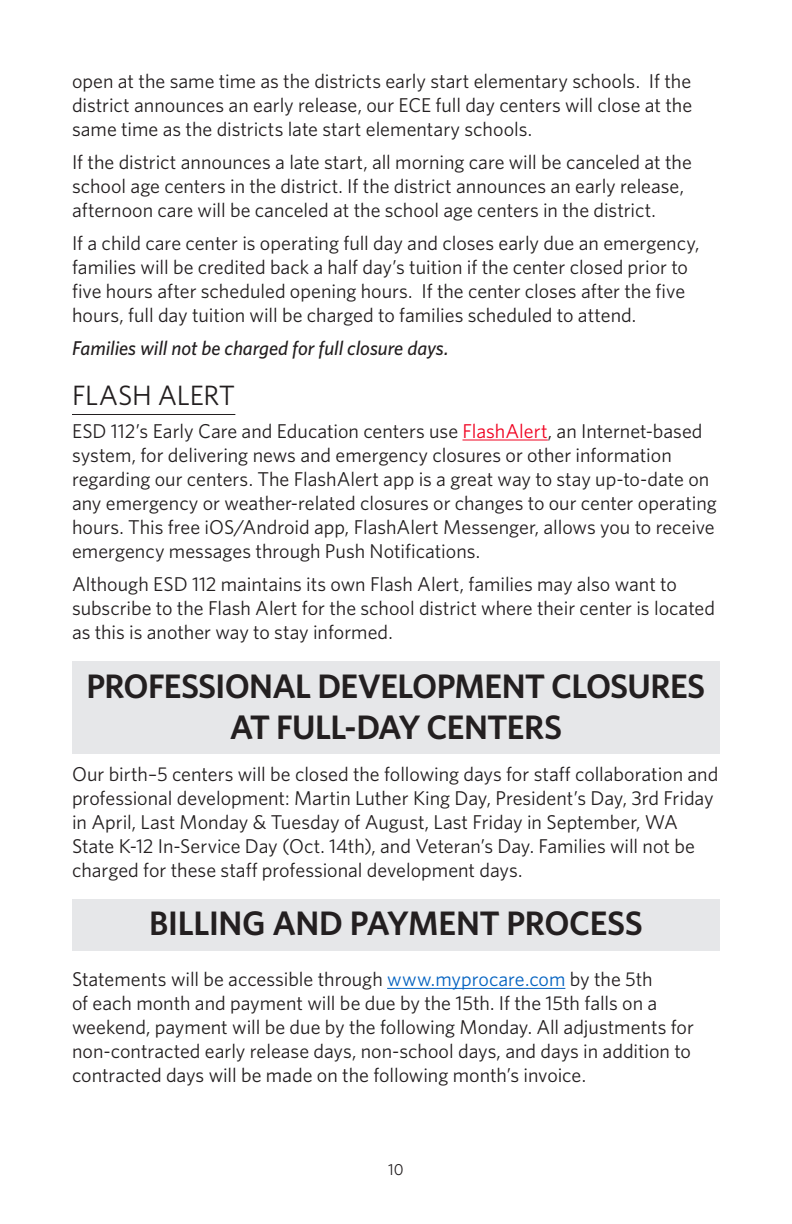
<style>
.page{position:relative;width:792px;height:1224px;background:#fff}
.page>*{position:absolute;margin:0;border:0;box-sizing:border-box;transform-origin:0 0}
._1__Header__whitney{font:600 34px/40.8px "Whitney";letter-spacing:-.02em;color:#231f20;text-align:center}
._2__SubHeader__Whitn{font:28px "Whitney";letter-spacing:-.01em;color:#231f20}
.Body_Text_indent_202{font:20px/24px "Whitney";color:#231f20}
.Body_Text_indent_202-2{font:italic 500 20px "Whitney";letter-spacing:-.005em;color:#231f20}
.t1{font:16px "Whitney";color:#231f20}
.s1{color:#f00321}
.s2{color:#0563c1}
</style>
<div class="page">
<hr style="left:72px;top:414px;width:163px;height:1px;background:#231f20">
<hr style="left:462px;top:439px;width:86px;height:1px;background:#f00321">
<div style="left:72px;top:662px;width:648px;height:92px;background:#e6e7e9"></div>
<div style="left:72px;top:899px;width:648px;height:52px;background:#e6e7e9"></div>
<hr style="left:387px;top:988px;width:178px;height:1px;background:#0563c1">
<p class="Body_Text_indent_202" style="left:72px;top:69px;width:622px;text-align:justify">open at the same time as the districts early start elementary schools. If the district announces an early release, our ECE full day centers will close at the same time as the districts late start elementary schools.</p>
<p class="Body_Text_indent_202" style="left:72px;top:150px;width:621px">If the district announces a late start, all morning care will be canceled at the school age centers in the district. If the district announces an early release, afternoon care will be canceled at the school age centers in the district.</p>
<p class="Body_Text_indent_202" style="left:72px;top:231px;width:629px">If a child care center is operating full day and closes early due an emergency, families will be credited back a half day’s tuition if the center closed prior to five hours after scheduled opening hours. If the center closes after the five hours, full day tuition will be charged to families scheduled to attend.</p>
<p class="Body_Text_indent_202-2" style="left:72px;top:335px;width:378px">Families will not be charged for full closure days.</p>
<p class="_2__SubHeader__Whitn" style="left:72px;top:377px;width:165px">FLASH ALERT</p>
<p class="Body_Text_indent_202" style="left:72px;top:419px;width:646px">ESD 112’s Early Care and Education centers use <span class="s1">FlashAlert</span>, an Internet-based system, for delivering news and emergency closures or other information regarding our centers. The FlashAlert app is a great way to stay up-to-date on any emergency or weather-related closures or changes to our center operating hours. This free iOS/Android app, FlashAlert Messenger, allows you to receive emergency messages through Push Notifications.</p>
<p class="Body_Text_indent_202" style="left:72px;top:572px;width:645px">Although ESD 112 maintains its own Flash Alert, families may also want to subscribe to the Flash Alert for the school district where their center is located as this is another way to stay informed.</p>
<p class="_1__Header__whitney" style="left:87px;top:665px;width:620px">PROFESSIONAL DEVELOPMENT CLOSURES<br>AT FULL-DAY CENTERS</p>
<p class="Body_Text_indent_202" style="left:72px;top:761px;width:648px">Our birth–5 centers will be closed the following days for staff collaboration and professional development: Martin Luther King Day, President’s Day, 3rd Friday in April, Last Monday &amp; Tuesday of August, Last Friday in September, WA State K-12 In-Service Day (Oct. 14th), and Veteran’s Day. Families will not be charged for these staff professional development days.</p>
<p class="_1__Header__whitney" style="left:149px;top:903px;width:495px">BILLING AND PAYMENT PROCESS</p>
<p class="Body_Text_indent_202" style="left:72px;top:967px;width:624px">Statements will be accessible through <span class="s2">www.myprocare.com</span> by the 5th<br>of each month and payment will be due by the 15th. If the 15th falls on a weekend, payment will be due by the following Monday. All adjustments for non-contracted early release days, non-school days, and days in addition to contracted days will be made on the following month’s invoice.</p>
<p class="t1" style="left:388px;top:1159px;width:17px">10</p>
</div>
